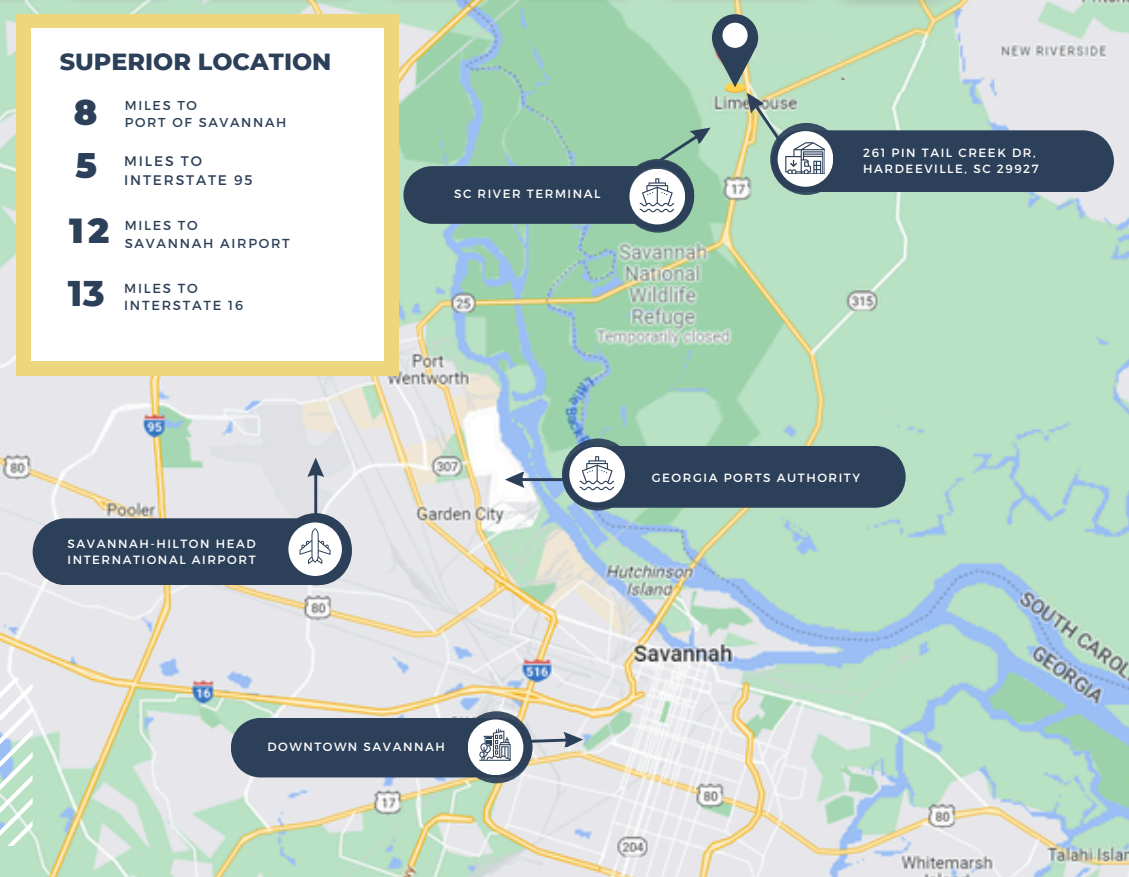
<style>
.page{position:relative;width:1129px;height:877px;background:#fff}
.page>*{position:absolute;margin:0;border:0;box-sizing:border-box;transform-origin:0 0}
.t1{font:800 36.4px "Montserrat";color:#2d4059}
.t2{font:900 34.65px "Montserrat";color:#2d4059}
.t3{font:800 23.8px "Montserrat";color:#2d4059}
.t4{font:14px/18.6px "Montserrat";letter-spacing:.13em;color:#2d4059}
.t5{font:13.3px/17.5px "Montserrat";letter-spacing:.13em;color:#2d4059}
.t6{font:12.95px/17.8px "Montserrat";letter-spacing:.13em;color:#2d4059}
.t7{font:11.9px/15.8px "Montserrat";letter-spacing:.13em;color:#fff}
</style>
<div class="page">
<img style="left:0;top:0;width:1129px;height:877px">
<svg style="left:0;top:678px;width:33px;height:168px"></svg>
<div style="left:16px;top:14px;width:383px;height:362px;background:#edd77e"></div>
<div style="left:32px;top:29px;width:351px;height:332px;background:#fff"></div>
<svg style="left:505px;top:472px;width:59px;height:16px"></svg>
<div style="left:563px;top:446px;width:342px;height:62px;background:#2d4059;border-radius:31px"></div>
<svg style="left:33px;top:457px;width:319px;height:128px;background:#9199a4"></svg>
<div style="left:562px;top:438px;width:72px;height:72px;background:#2d4059;border-radius:50%"></div>
<div style="left:569px;top:447px;width:56px;height:55px;background:#fff;border-radius:50%"></div>
<svg style="left:579px;top:456px;width:34px;height:34px"></svg>
<svg style="left:460px;top:711px;width:72px;height:72px"></svg>
<svg style="left:231px;top:718px;width:352px;height:59px;background:#5f6d7e"></svg>
<div style="left:755px;top:34px;width:79px;height:31px;background:#bbe2c6"></div>
<div style="left:827px;top:41px;width:22px;height:19px;background:#bbe2c6"></div>
<img style="left:841px;top:42px;width:71px;height:37px">
<img style="left:877px;top:57px;width:48px;height:34px">
<div style="left:926px;top:40px;width:32px;height:25px;background:#bbe2c6"></div>
<img style="left:905px;top:44px;width:21px;height:15px">
<div style="left:771px;top:130px;width:343px;height:62px;background:#2d4059;border-radius:31px"></div>
<div style="left:770px;top:123px;width:72px;height:72px;background:#2d4059;border-radius:50%"></div>
<div style="left:777px;top:131px;width:56px;height:56px;background:#fff;border-radius:50%"></div>
<svg style="left:622px;top:161px;width:72px;height:72px"></svg>
<svg style="left:403px;top:14px;width:421px;height:210px;background:#94b9a5"></svg>
<h1 class="t3" style="left:60px;top:47px;width:273px">SUPERIOR LOCATION</h1>
<p class="t2" style="left:74px;top:91px;width:25px">8</p>
<p class="t2" style="left:76px;top:144px;width:23px">5</p>
<p class="t6" style="left:125px;top:96px;width:163px">MILES TO<br>PORT OF SAVANNAH</p>
<p class="t4" style="left:124px;top:151px;width:130px">MILES TO<br>INTERSTATE 95</p>
<h2 class="t2" style="left:69px;top:210px;width:42px">12</h2>
<h2 class="t6" style="left:125px;top:216px;width:166px">MILES TO<br>SAVANNAH AIRPORT</h2>
<p class="t1" style="left:68px;top:271px;width:38px">13</p>
<p class="t5" style="left:124px;top:278px;width:120px">MILES TO<br>INTERSTATE 16</p>
<p class="t7" style="left:68px;top:535px;width:190px">SAVANNAH-HILTON HEAD<br>INTERNATIONAL AIRPORT</p>
<p class="t7" style="left:454px;top:185px;width:148px">SC RIVER TERMINAL</p>
<h2 class="t7" style="left:863px;top:145px;width:177px">261 PIN TAIL CREEK DR,<br>HARDEEVILLE, SC 29927</h2>
<p class="t7" style="left:652px;top:469px;width:210px">GEORGIA PORTS AUTHORITY</p>
<p class="t7" style="left:267px;top:738px;width:179px">DOWNTOWN SAVANNAH</p>
</div>
